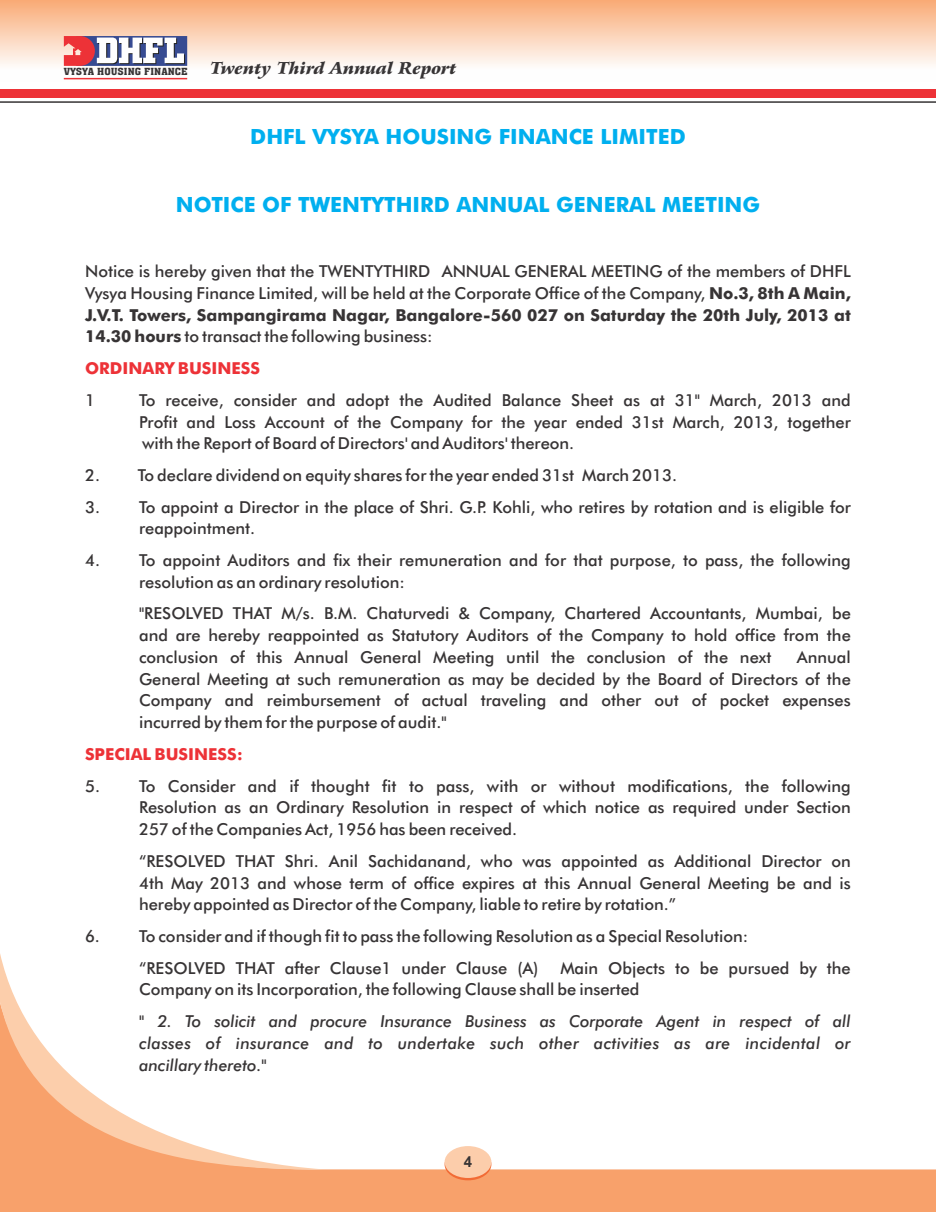
<style>
.page{position:relative;width:936px;height:1212px;background:#fff}
.page>*{position:absolute;margin:0;border:0;box-sizing:border-box;transform-origin:0 0}
.t1{font:700 21px "Futura BT";color:#00afef}
.t2{font:500 16.5px/21.8px "Futura BT";color:#373435;text-align:justify}
.t3{font:italic 500 16.5px/21.8px "Futura BT";letter-spacing:.02em;color:#373435;text-align:justify}
.t4{font:700 16.5px "Futura BT";color:#ed3237}
.t5{font:italic 900 16.5px "Arrus BT";color:#373435}
.t6{font:700 15px "Arial";color:#373435}
.t7{font:9.6px "Aachen BT";color:#373435;scale:1.09 1}
.s1{font-weight:700}
</style>
<div class="page">
<div style="left:0;top:0;width:935px;height:81px;background:linear-gradient(to bottom,#f9ab77,#fff)"></div>
<svg style="left:0;top:1146px;width:935px;height:66px;fill:#f8a16b"></svg>
<svg style="left:0;top:954px;width:324px;height:217px"></svg>
<svg style="left:444px;top:1148px;width:47px;height:32px"></svg>
<div style="left:444px;top:1146px;width:47px;height:32px;background:#fccdab;border-radius:50%"></div>
<div style="left:0;top:90px;width:935px;height:8px;background:#ed3237"></div>
<hr style="left:0;top:101px;width:935px;height:2px;background:#373435">
<hr style="left:64px;top:78px;width:123px;height:1px;background:#ed3237">
<svg style="left:64px;top:36px;width:123px;height:30px"></svg>
<p class="t7" style="left:64px;top:68px;width:115px">VYSYA HOUSING FINANCE</p>
<p class="t5" style="left:210px;top:61px;width:248px">Twenty Third Annual Report</p>
<p class="t1" style="left:250px;top:128px;width:437px">DHFL VYSYA HOUSING FINANCE LIMITED</p>
<p class="t1" style="left:176px;top:196px;width:585px">NOTICE OF TWENTYTHIRD ANNUAL GENERAL MEETING</p>
<p class="t2" style="left:85px;top:262px;width:767px">Notice is hereby given that the TWENTYTHIRD ANNUAL GENERAL MEETING of the members of DHFL Vysya Housing Finance Limited, will be held at the Corporate Office of the Company, <span class="s1">No.3, 8th A Main, J.V.T. Towers, Sampangirama Nagar, Bangalore-560 027 on Saturday the 20th July, 2013 at 14.30 hours</span> to transact the following business:</p>
<p class="t4" style="left:85px;top:362px;width:176px">ORDINARY BUSINESS</p>
<p class="t2" style="left:85px;top:391px;width:11px">1</p>
<p class="t2" style="left:139px;top:391px;width:713px">To receive, consider and adopt the Audited Balance Sheet as at 31" March, 2013 and Profit and Loss Account of the Company for the year ended 31st March, 2013, together with the Report of Board of Directors' and Auditors' thereon.</p>
<p class="t2" style="left:85px;top:466px;width:593px">2. To declare dividend on equity shares for the year ended 31st March 2013.</p>
<p class="t2" style="left:139px;top:497px;width:713px;text-indent:-54px">3. To appoint a Director in the place of Shri. G.P. Kohli, who retires by rotation and is eligible for reappointment.</p>
<p class="t2" style="left:139px;top:551px;width:713px;text-indent:-54px">4. To appoint Auditors and fix their remuneration and for that purpose, to pass, the following resolution as an ordinary resolution:</p>
<p class="t2" style="left:139px;top:604px;width:713px">"RESOLVED THAT M/s. B.M. Chaturvedi &amp; Company, Chartered Accountants, Mumbai, be and are hereby reappointed as Statutory Auditors of the Company to hold office from the conclusion of this Annual General Meeting until the conclusion of the next</p>
<p class="t2" style="left:139px;top:648px;width:713px;text-indent:657px">Annual General Meeting at such remuneration as may be decided by the Board of Directors of the Company and reimbursement of actual traveling and other out of pocket expenses incurred by them for the purpose of audit."</p>
<p class="t4" style="left:85px;top:747px;width:159px">SPECIAL BUSINESS:</p>
<p class="t2" style="left:139px;top:776px;width:713px;text-indent:-54px">5. To Consider and if thought fit to pass, with or without modifications, the following Resolution as an Ordinary Resolution in respect of which notice as required under Section 257 of the Companies Act, 1956 has been received.</p>
<p class="t2" style="left:139px;top:851px;width:713px">“RESOLVED THAT Shri. Anil Sachidanand, who was appointed as Additional Director on 4th May 2013 and whose term of office expires at this Annual General Meeting be and is hereby appointed as Director of the Company, liable to retire by rotation.”</p>
<p class="t2" style="left:139px;top:922px;width:610px;line-height:31.7px;text-indent:-54px">6. To consider and if though fit to pass the following Resolution as a Special Resolution: “RESOLVED THAT after Clause1 under Clause (A)</p>
<p class="t2" style="left:139px;top:958px;width:713px;text-indent:421px">Main Objects to be pursued by the<br>Company on its Incorporation, the following Clause shall be inserted</p>
<p class="t3" style="left:139px;top:1012px;width:713px">" 2. To solicit and procure Insurance Business as Corporate Agent in respect of all classes of insurance and to undertake such other activities as are incidental or ancillary thereto."</p>
<p class="t6" style="left:464px;top:1156px;width:10px">4</p>
</div>
